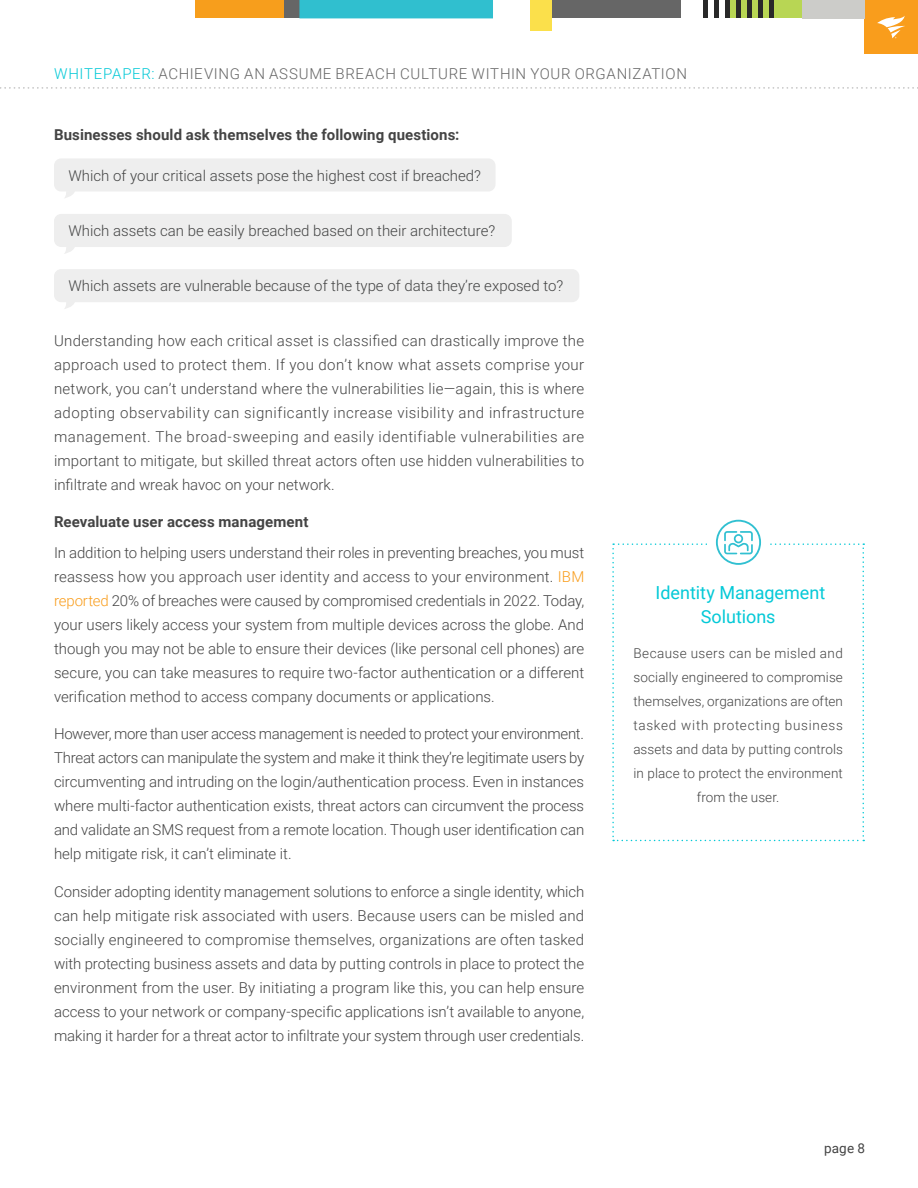
<style>
.page{position:relative;width:918px;height:1188px;background:#fff}
.page>*{position:absolute;margin:0;border:0;box-sizing:border-box;transform-origin:0 0}
.t1{font:18px/24px "Roboto";color:#04c9d7;text-align:center}
.t2{font:300 15px/24px "Roboto";letter-spacing:-.005em;color:#444;text-align:justify}
.t3{font:300 15px "Roboto";color:#444545}
.t4{font:700 15px "Roboto";letter-spacing:.005em;color:#444}
.t5{font:300 15px "Roboto";letter-spacing:.045em;color:#666}
.t6{font:300 13.5px/24px "Roboto";letter-spacing:.01em;color:#444;text-align:center}
.t7{font:13.5px "Roboto";color:#444}
.s1{color:#04c9d7}
.s2{color:#f99d1c}
</style>
<div class="page">
<div style="left:864px;top:0;width:54px;height:54px;background:#f99d1c"></div>
<svg style="left:877px;top:16px;width:28px;height:22px"></svg>
<div style="left:530px;top:0;width:151px;height:18px;background:#666"></div>
<div style="left:530px;top:0;width:22px;height:31px;background:#fbe04b"></div>
<div style="left:195px;top:0;width:89px;height:18px;background:#f79e1c"></div>
<div style="left:284px;top:0;width:15px;height:18px;background:#666"></div>
<div style="left:299px;top:0;width:194px;height:18px;background:#30bfcf"></div>
<div style="left:728px;top:0;width:116px;height:18px;background:#b8d654"></div>
<hr style="left:704px;top:0;width:4px;height:18px;background:#292929">
<hr style="left:715px;top:0;width:4px;height:18px;background:#292929">
<div style="left:725px;top:0;width:5px;height:18px;background:#292929"></div>
<div style="left:736px;top:0;width:5px;height:18px;background:#292929"></div>
<div style="left:747px;top:0;width:5px;height:18px;background:#292929"></div>
<div style="left:758px;top:0;width:5px;height:18px;background:#292929"></div>
<div style="left:769px;top:0;width:5px;height:18px;background:#292929"></div>
<div style="left:802px;top:0;width:62px;height:18px;background:#ccccc9"></div>
<svg style="left:0;top:87px;width:918px;height:2px"></svg>
<div style="left:54px;top:158px;width:442px;height:34px;background:#eee;border-radius:7px"></div>
<svg style="left:65px;top:192px;width:9px;height:6px"></svg>
<div style="left:54px;top:214px;width:458px;height:33px;background:#eee;border-radius:7px"></div>
<svg style="left:64px;top:247px;width:11px;height:7px"></svg>
<div style="left:54px;top:269px;width:525px;height:33px;background:#eee;border-radius:7px"></div>
<svg style="left:65px;top:302px;width:10px;height:7px"></svg>
<div style="left:716px;top:520px;width:45px;height:45px;border:2px solid #31c0d1;border-radius:50%"></div>
<svg style="left:612px;top:531px;width:252px;height:310px"></svg>
<p class="t5" style="left:54px;top:63px;width:634px"><span class="s1">WHITEPAPER:</span> ACHIEVING AN ASSUME BREACH CULTURE WITHIN YOUR ORGANIZATION</p>
<p class="t4" style="left:54px;top:124px;width:407px">Businesses should ask themselves the following questions:</p>
<p class="t3" style="left:69px;top:165px;width:414px">Which of your critical assets pose the highest cost if breached?</p>
<p class="t3" style="left:69px;top:220px;width:428px">Which assets can be easily breached based on their architecture?</p>
<p class="t3" style="left:69px;top:275px;width:496px">Which assets are vulnerable because of the type of data they’re exposed to?</p>
<p class="t2" style="left:54px;top:328px;width:532px">Understanding how each critical asset is classified can drastically improve the approach used to protect them. If you don’t know what assets comprise your network, you can’t understand where the vulnerabilities lie—again, this is where adopting observability can significantly increase visibility and infrastructure management. The broad-sweeping and easily identifiable vulnerabilities are important to mitigate, but skilled threat actors often use hidden vulnerabilities to infiltrate and wreak havoc on your network.</p>
<p class="t4" style="left:54px;top:511px;width:256px">Reevaluate user access management</p>
<p class="t2" style="left:54px;top:540px;width:532px">In addition to helping users understand their roles in preventing breaches, you must reassess how you approach user identity and access to your environment. <span class="s2">IBM reported</span> 20% of breaches were caused by compromised credentials in 2022. Today, your users likely access your system from multiple devices across the globe. And though you may not be able to ensure their devices (like personal cell phones) are secure, you can take measures to require two-factor authentication or a different verification method to access company documents or applications.</p>
<p class="t2" style="left:54px;top:721px;width:532px">However, more than user access management is needed to protect your environment.<br>Threat actors can manipulate the system and make it think they’re legitimate users by circumventing and intruding on the login/authentication process. Even in instances where multi-factor authentication exists, threat actors can circumvent the process and validate an SMS request from a remote location. Though user identification can help mitigate risk, it can’t eliminate it.</p>
<p class="t2" style="left:54px;top:879px;width:532px">Consider adopting identity management solutions to enforce a single identity, which can help mitigate risk associated with users. Because users can be misled and socially engineered to compromise themselves, organizations are often tasked with protecting business assets and data by putting controls in place to protect the environment from the user. By initiating a program like this, you can help ensure access to your network or company-specific applications isn’t available to anyone, making it harder for a threat actor to infiltrate your system through user credentials.</p>
<p class="t1" style="left:655px;top:580px;width:171px">Identity Management<br>Solutions</p>
<p class="t6" style="left:633px;top:641px;width:211px">Because users can be misled and socially engineered to compromise themselves, organizations are often tasked with protecting business assets and data by putting controls in place to protect the environment from the user.</p>
<p class="t7" style="left:824px;top:1139px;width:42px">page 8</p>
</div>
